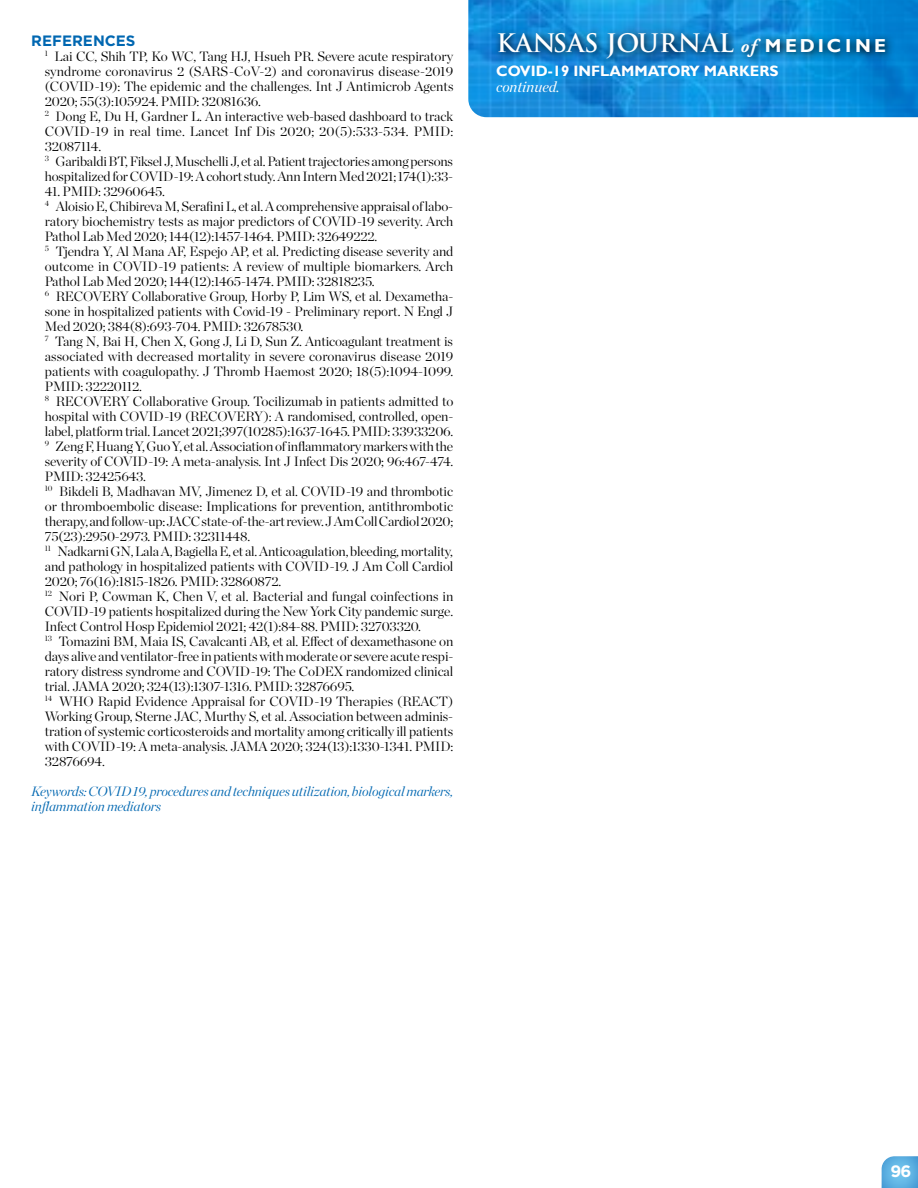
<style>
.page{position:relative;width:918px;height:1188px;background:#fff}
.page>*{position:absolute;margin:0;border:0;box-sizing:border-box;transform-origin:0 0}
.t1{font:700 24.9px "Trajan Pro";color:#fff}
.t2{font:700 16.5px "Gotham";color:#fff}
.t3{font:700 15px "Gill Sans";color:#fff}
.t4{font:700 15px "Gotham";color:#0067b1}
.t5{font:italic 15px "Chronicle Display";color:#fff}
.t6{font:300 13.5px/15px "Chronicle Display";letter-spacing:-.01em;color:#000}
.t7{font:italic 300 13.5px/15px "Chronicle Display";letter-spacing:-.015em;color:#0067b1}
.s1{color:#fff}
.s2{font-family:"Adobe Garamond Pro";font-style:italic;font-size:18.75px}
.s3{font-family:"Gill Sans";font-size:18.75px}
</style>
<div class="page">
<img style="left:468px;top:0;width:450px;height:117px">
<svg style="left:494px;top:27px;width:402px;height:41px;background:#0f7abd"></svg>
<svg style="left:881px;top:1156px;width:37px;height:32px"></svg>
<p class="t4" style="left:31px;top:31px;width:106px">REFERENCES</p>
<p class="t6" style="left:45px;top:48px;width:410px"><sup>1</sup> Lai CC, Shih TP, Ko WC, Tang HJ, Hsueh PR. Severe acute respiratory syndrome coronavirus 2 (SARS-CoV-2) and coronavirus disease-2019 (COVID-19): The epidemic and the challenges. Int J Antimicrob Agents 2020; 55(3):105924. PMID: 32081636.<br><sup>2</sup> Dong E, Du H, Gardner L. An interactive web-based dashboard to track COVID-19 in real time. Lancet Inf Dis 2020; 20(5):533-534. PMID:<br>32087114.<br><sup>3</sup> Garibaldi BT, Fiksel J, Muschelli J, et al. Patient trajectories among persons hospitalized for COVID-19: A cohort study. Ann Intern Med 2021; 174(1):33-</p>
<p class="t6" style="left:45px;top:183px;width:410px">41. PMID: 32960645.<br><sup>4</sup> Aloisio E, Chibireva M, Serafini L, et al. A comprehensive appraisal of labo&shy;ratory biochemistry tests as major predictors of COVID-19 severity. Arch Pathol Lab Med 2020; 144(12):1457-1464. PMID: 32649222.<br><sup>5</sup> Tjendra Y, Al Mana AF, Espejo AP, et al. Predicting disease severity and outcome in COVID-19 patients: A review of multiple biomarkers. Arch Pathol Lab Med 2020; 144(12):1465-1474. PMID: 32818235.<br><sup>6</sup> RECOVERY Collaborative Group, Horby P, Lim WS, et al. Dexametha&shy;sone in hospitalized patients with Covid-19 - Preliminary report. N Engl J Med 2020; 384(8):693-704. PMID: 32678530.<br><sup>7</sup> Tang N, Bai H, Chen X, Gong J, Li D, Sun Z. Anticoagulant treatment is associated with decreased mortality in severe coronavirus disease 2019 patients with coagulopathy. J Thromb Haemost 2020; 18(5):1094-1099.<br>PMID: 32220112.<br><sup>8</sup> RECOVERY Collaborative Group. Tocilizumab in patients admitted to hospital with COVID-19 (RECOVERY): A randomised, controlled, open&shy;label, platform trial. Lancet 2021;397(10285):1637-1645. PMID: 33933206.<br><sup>9</sup> Zeng F, Huang Y, Guo Y, et al. Association of inflammatory markers with the severity of COVID-19: A meta-analysis. Int J Infect Dis 2020; 96:467-474.<br>PMID: 32425643.<br><sup>10</sup> Bikdeli B, Madhavan MV, Jimenez D, et al. COVID-19 and thrombotic or thromboembolic disease: Implications for prevention, antithrombotic therapy, and follow-up: JACC state-of-the-art review. J Am Coll Cardiol 2020; 75(23):2950-2973. PMID: 32311448.<br><sup>11</sup> Nadkarni GN, Lala A, Bagiella E, et al. Anticoagulation, bleeding, mortality, and pathology in hospitalized patients with COVID-19. J Am Coll Cardiol 2020; 76(16):1815-1826. PMID: 32860872.<br><sup>12</sup><span class="s1">x</span>Nori P, Cowman K, Chen V, et al. Bacterial and fungal coinfections in COVID-19 patients hospitalized during the New York City pandemic surge.<br>Infect Control Hosp Epidemiol 2021; 42(1):84-88. PMID: 32703320.<br><sup>13</sup> Tomazini BM, Maia IS, Cavalcanti AB, et al. Effect of dexamethasone on days alive and ventilator-free in patients with moderate or severe acute respi&shy;ratory distress syndrome and COVID-19: The CoDEX randomized clinical trial. JAMA 2020; 324(13):1307-1316. PMID: 32876695.<br><sup>14</sup> WHO Rapid Evidence Appraisal for COVID-19 Therapies (REACT)<br>Working Group, Sterne JAC, Murthy S, et al. Association between adminis&shy;tration of systemic corticosteroids and mortality among critically ill patients with COVID-19: A meta-analysis. JAMA 2020; 324(13):1330-1341. PMID:<br>32876694.</p>
<p class="t7" style="left:31px;top:782px;width:423px">Keywords: COVID 19, procedures and techniques utilization, biological markers, inflammation mediators</p>
<h1 class="t1" style="left:496px;top:28px;width:391px">KANSAS JOURNAL <span class="s2">of</span> <span class="s3">M EDIC I N E</span></h1>
<p class="t3" style="left:496px;top:62px;width:284px">COVID-19 INFLAMMATORY MARKERS</p>
<p class="t5" style="left:496px;top:75px;width:65px">continued.</p>
<p class="t2" style="left:891px;top:1161px;width:22px">96</p>
</div>
